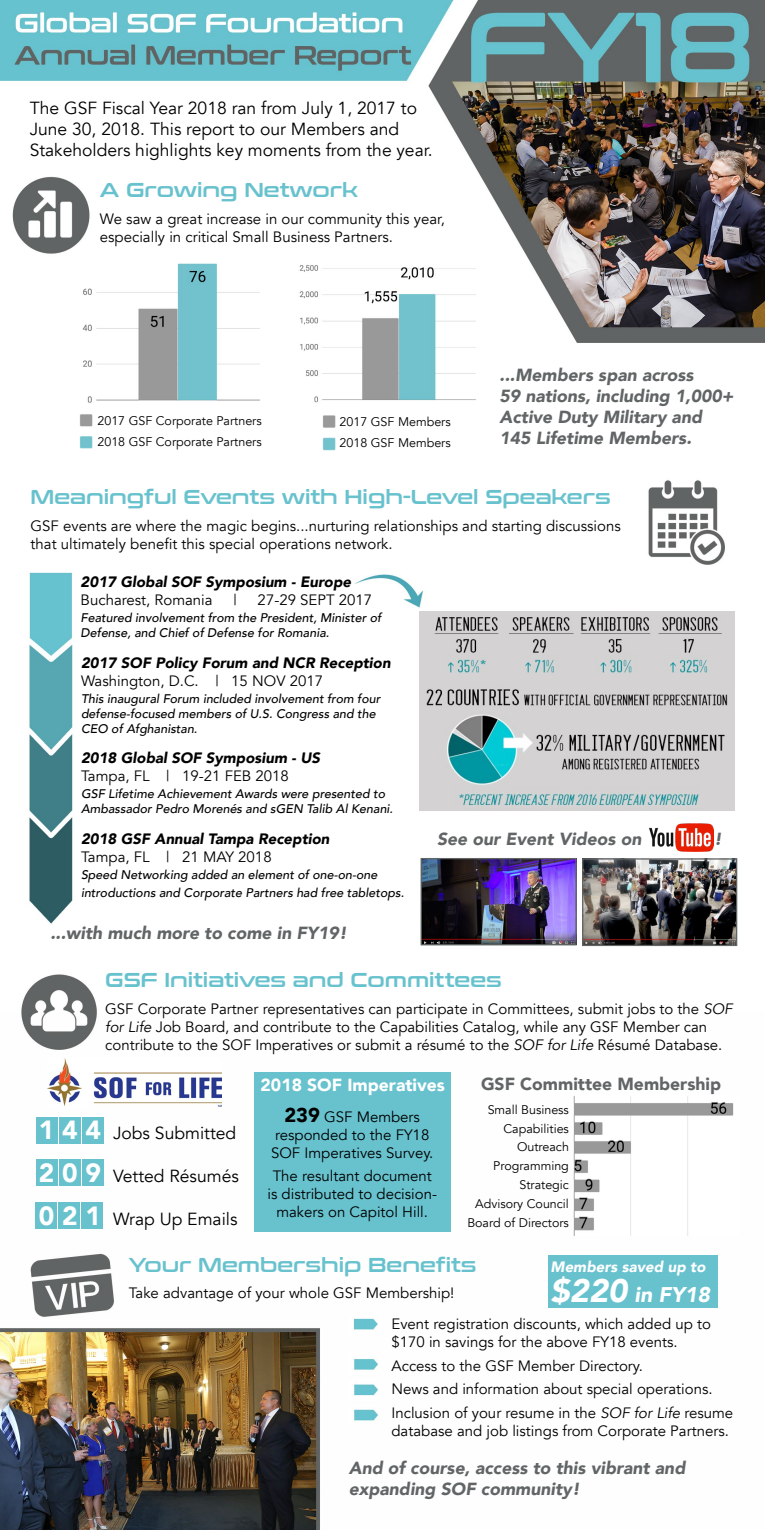
<style>
.page{position:relative;width:765px;height:1530px;background:#fff}
.page>*{position:absolute;margin:0;border:0;box-sizing:border-box;transform-origin:0 0}
.t1{font:italic 900 21.25px "Avenir";color:#fff}
.t2{font:20px "Conthrax Sb";color:#68c2ce}
.t3{font:italic 900 17.5px/21px "Avenir";color:#616565}
.t4{font:17.5px/21px "Avenir";color:#000}
.t5{font:900 17.5px "Avenir";color:#616565}
.t6{font:900 17.5px "Avenir";color:#fff}
.t7{font:15px/18px "Avenir";color:#000}
.t8{font:italic 900 15px "Avenir";color:#000}
.t9{font:italic 900 15px "Avenir";color:#fff}
.t10{font:italic 500 12.5px/15px "Avenir";color:#000}
.t11{font:12.5px/18.9px "Avenir";color:#000}
.s1{font-style:italic}
.s2{font-weight:900;font-size:26.25px;color:#fff}
.s3{font-weight:900;font-size:20px}
.s4{font-size:32.5px}
</style>
<div class="page">
<img style="left:0;top:0;width:765px;height:1530px">
<img style="left:73px;top:409px;width:23px;height:47px">
<img style="left:82px;top:262px;width:179px;height:144px">
<img style="left:296px;top:262px;width:183px;height:144px">
<img style="left:315px;top:410px;width:23px;height:47px">
<img style="left:419px;top:611px;width:316px;height:200px">
<img style="left:423px;top:860px;width:152px;height:83px">
<div style="left:421px;top:858px;width:156px;height:87px;border:1px solid #616565"></div>
<img style="left:584px;top:860px;width:151px;height:84px">
<div style="left:582px;top:858px;width:155px;height:88px;border:1px solid #616565"></div>
<img style="left:650px;top:824px;width:63px;height:27px">
<div style="left:549px;top:1255px;width:169px;height:53px;background:#68c2ce"></div>
<img style="left:48px;top:1058px;width:173px;height:49px">
<div style="left:36px;top:1117px;width:21px;height:27px;background:#68c2ce"></div>
<div style="left:59px;top:1117px;width:22px;height:27px;background:#68c2ce"></div>
<div style="left:83px;top:1117px;width:21px;height:27px;background:#68c2ce"></div>
<div style="left:36px;top:1159px;width:21px;height:27px;background:#68c2ce"></div>
<div style="left:59px;top:1159px;width:21px;height:27px;background:#68c2ce"></div>
<div style="left:83px;top:1159px;width:21px;height:27px;background:#68c2ce"></div>
<img style="left:572px;top:1095px;width:167px;height:141px">
<div style="left:255px;top:1072px;width:196px;height:159px;background:#68c2ce"></div>
<div style="left:35px;top:1202px;width:21px;height:27px;background:#68c2ce"></div>
<div style="left:58px;top:1202px;width:21px;height:27px;background:#68c2ce"></div>
<div style="left:82px;top:1202px;width:21px;height:27px;background:#68c2ce"></div>
<p class="t4" style="left:30px;top:98px;width:405px">The GSF Fiscal Year 2018 ran from July 1, 2017 to<br>June 30, 2018. This report to our Members and<br>Stakeholders highlights key moments from the year.</p>
<h2 class="t2" style="left:100px;top:175px;width:260px">A Growing Network</h2>
<p class="t7" style="left:100px;top:210px;width:347px">We saw a great increase in our community this year, especially in critical Small Business Partners.</p>
<p class="t3" style="left:500px;top:364px;width:235px">...Members span across<br>59 nations, including 1,000+<br>Active Duty Military and<br>145 Lifetime Members.</p>
<p class="t11" style="left:97px;top:410px;width:166px;line-height:21.2px">2017 GSF Corporate Partners<br>2018 GSF Corporate Partners</p>
<p class="t11" style="left:340px;top:411px;width:113px;line-height:21.2px">2017 GSF Members<br>2018 GSF Members</p>
<h2 class="t2" style="left:31px;top:481px;width:582px">Meaningful Events with High-Level Speakers</h2>
<p class="t7" style="left:31px;top:517px;width:592px">GSF events are where the magic begins...nurturing relationships and starting discussions that ultimately benefit this special operations network.</p>
<p class="t8" style="left:81px;top:569px;width:272px">2017 Global SOF Symposium - Europe</p>
<p class="t7" style="left:81px;top:591px;width:133px">Bucharest, Romania</p>
<p class="t7" style="left:233px;top:591px;width:5px">|</p>
<p class="t7" style="left:258px;top:591px;width:116px">27-29 SEPT 2017</p>
<p class="t10" style="left:81px;top:610px;width:302px">Featured involvement from the President, Minister of<br>Defense, and Chief of Defense for Romania.</p>
<p class="t8" style="left:81px;top:650px;width:311px">2017 SOF Policy Forum and NCR Reception</p>
<p class="t7" style="left:81px;top:672px;width:244px">Washington, D.C. | 15 NOV 2017</p>
<p class="t10" style="left:81px;top:691px;width:301px">This inaugural Forum included involvement from four defense-focused members of U.S. Congress and the<br>CEO of Afghanistan.</p>
<p class="t8" style="left:81px;top:745px;width:241px">2018 Global SOF Symposium - US</p>
<p class="t7" style="left:81px;top:767px;width:209px">Tampa, FL | 19-21 FEB 2018</p>
<p class="t10" style="left:81px;top:787px;width:314px">GSF Lifetime Achievement Awards were presented to<br>Ambassador Pedro Morenés and sGEN Talib Al Kenani.</p>
<p class="t8" style="left:81px;top:826px;width:250px">2018 GSF Annual Tampa Reception</p>
<p class="t7" style="left:81px;top:848px;width:192px">Tampa, FL | 21 MAY 2018</p>
<p class="t10" style="left:81px;top:867px;width:325px;line-height:17.5px">Speed Networking added an element of one-on-one introductions and Corporate Partners had free tabletops.</p>
<p class="t3" style="left:50px;top:922px;width:298px">...with much more to come in FY19!</p>
<p class="t3" style="left:437px;top:828px;width:206px">See our Event Videos on</p>
<p class="t3" style="left:714px;top:828px;width:9px">!</p>
<h2 class="t2" style="left:105px;top:964px;width:398px">GSF Initiatives and Committees</h2>
<p class="t7" style="left:105px;top:1000px;width:629px">GSF Corporate Partner representatives can participate in Committees, submit jobs to the <span class="s1">SOF for Life</span> Job Board, and contribute to the Capabilities Catalog, while any GSF Member can contribute to the SOF Imperatives or submit a résumé to the <span class="s1">SOF for Life</span> Résumé Database.</p>
<p class="t4" style="left:39px;top:1123px;width:199px"><span class="s2">1 4 4</span> Jobs Submitted</p>
<p class="t4" style="left:39px;top:1166px;width:202px"><span class="s2">2 0 9</span> Vetted Résumés</p>
<p class="t4" style="left:39px;top:1208px;width:200px"><span class="s2">0 2 1</span> Wrap Up Emails</p>
<p class="t6" style="left:261px;top:1070px;width:186px">2018 SOF Imperatives</p>
<p class="t7" style="left:271px;top:1108px;width:164px;text-align:center"><span class="s3">239</span> GSF Members responded to the FY18<br>SOF Imperatives Survey.</p>
<p class="t7" style="left:267px;top:1168px;width:171px;text-align:center">The resultant document is distributed to decision&shy;makers on Capitol Hill.</p>
<p class="t5" style="left:481px;top:1069px;width:242px">GSF Committee Membership</p>
<p class="t11" style="left:467px;top:1100px;width:103px;text-align:right">Small Business<br>Capabilities<br>Outreach<br>Programming<br>Strategic<br>Advisory Council<br>Board of Directors</p>
<h2 class="t2" style="left:129px;top:1249px;width:349px">Your Membership Benefits</h2>
<p class="t7" style="left:392px;top:1278px;width:321px;line-height:30.5px;text-indent:-263px">Take advantage of your whole GSF Membership!<br>Event registration discounts, which added up to</p>
<p class="t7" style="left:392px;top:1330px;width:343px;line-height:23.6px">$170 in savings for the above FY18 events.<br>Access to the GSF Member Directory.<br>News and information about special operations.<br>Inclusion of your resume in the <span class="s1">SOF for Life</span> resume</p>
<p class="t7" style="left:392px;top:1422px;width:339px">database and job listings from Corporate Partners.</p>
<p class="t3" style="left:349px;top:1458px;width:338px">And of course, access to this vibrant and expanding SOF community!</p>
<p class="t9" style="left:551px;top:1254px;width:156px">Members saved up to</p>
<h1 class="t1" style="left:551px;top:1277px;width:161px"><span class="s4">$220</span> in FY18</h1>
</div>
